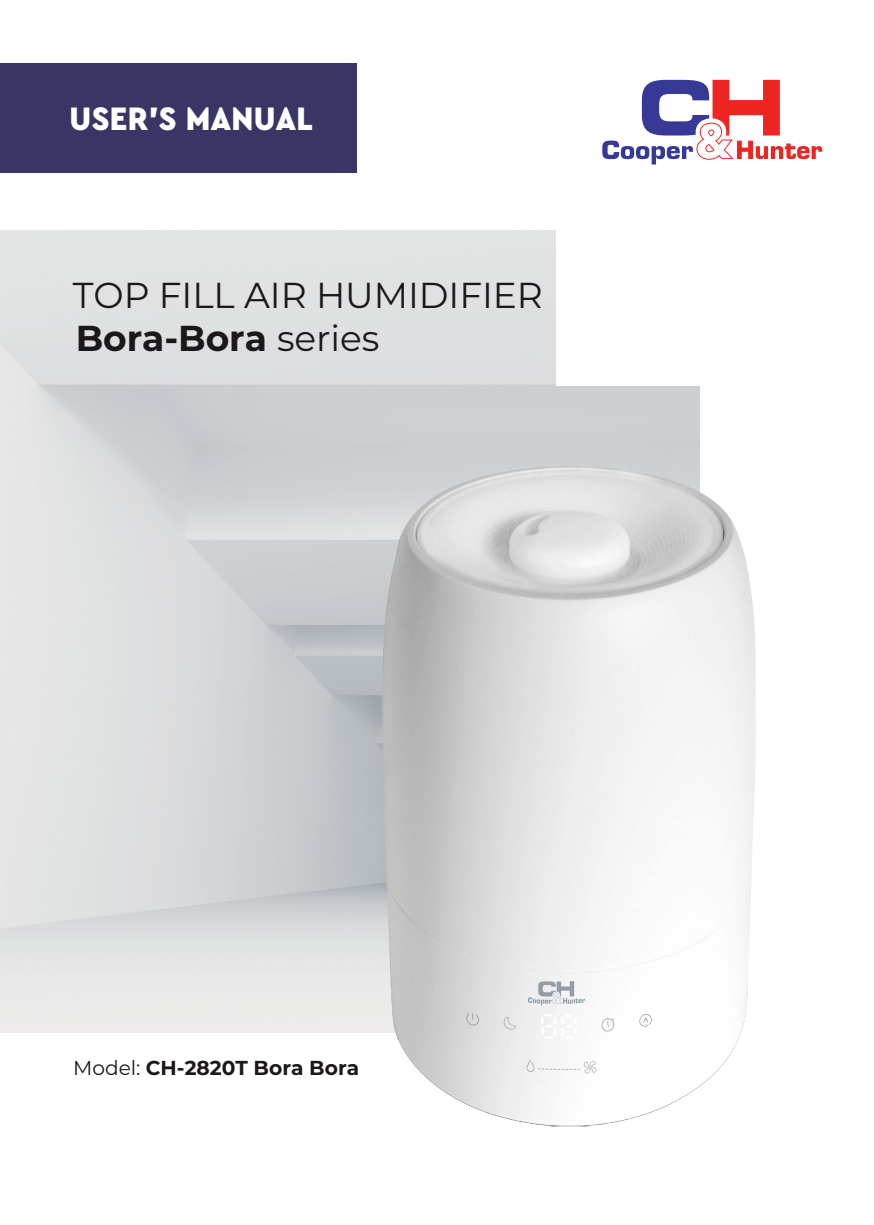
<style>
.page{position:relative;width:874px;height:1225px;background:#fff}
.page>*{position:absolute;margin:0;border:0;box-sizing:border-box;transform-origin:0 0}
.t1{font:36px/43px "Montserrat";color:#1b171a}
.t2{font:900 34px "Cera Compact Pro";letter-spacing:.01em;color:#fff}
.t3{font:700 20.2px "Montserrat";color:#1b171a}
.s1{font-weight:700}
.s2{font-weight:400}
</style>
<div class="page">
<div style="left:0;top:63px;width:356px;height:110px;background:#393665"></div>
<svg style="left:602px;top:80px;width:219px;height:84px"></svg>
<img style="left:309px;top:439px;width:447px;height:688px">
<p class="t2" style="left:70px;top:96px;width:244px">USER’S MANUAL</p>
<p class="t1" style="left:73px;top:272px;width:471px">TOP FILL AIR HUMIDIFIER<br><span class="s1">Bora-Bora</span> series</p>
<p class="t3" style="left:73px;top:1053px;width:287px"><span class="s2">Model:</span> CH-2820T Bora Bora</p>
</div>
